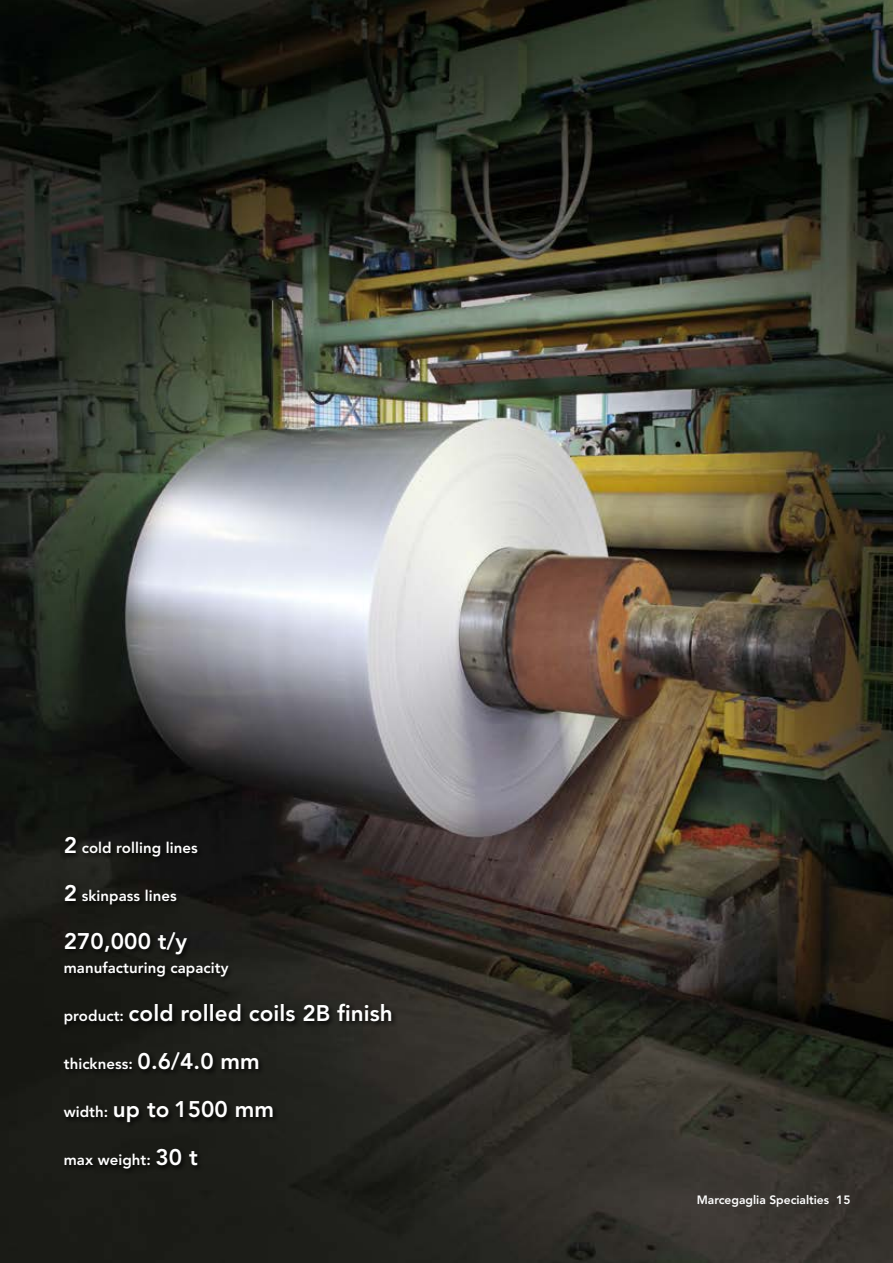
<style>
.page{position:relative;width:893px;height:1263px;background:#fff}
.page>*{position:absolute;margin:0;border:0;box-sizing:border-box;transform-origin:0 0}
.t1{font:800 22.5px "Avenir LT Std";letter-spacing:.005em;color:#fff}
.t2{font:800 15px "Avenir LT Std";letter-spacing:.005em;color:#fff}
.t3{font:800 12px "Avenir";color:#fff}
.s1{font-size:22.5px}
.s2{font-size:15px}
</style>
<div class="page">
<img style="left:0;top:0;width:893px;height:1263px">
<div style="left:62px;top:834px;width:336px;height:340px;background:#000;opacity:.85"></div>
<p class="t2" style="left:64px;top:839px;width:135px"><span class="s1">2</span> cold rolling lines</p>
<p class="t2" style="left:64px;top:887px;width:115px"><span class="s1">2</span> skinpass lines</p>
<h1 class="t1" style="left:64px;top:928px;width:125px">270,000 t/y</h1>
<p class="t2" style="left:64px;top:959px;width:166px">manufacturing capacity</p>
<h1 class="t1" style="left:64px;top:1000px;width:330px"><span class="s2">product:</span> cold rolled coils 2B finish</h1>
<p class="t2" style="left:64px;top:1055px;width:198px">thickness: <span class="s1">0.6/4.0 mm</span></p>
<h1 class="t1" style="left:64px;top:1096px;width:212px"><span class="s2">width:</span> up to 1500 mm</h1>
<p class="t2" style="left:64px;top:1151px;width:136px">max weight: <span class="s1">30 t</span></p>
<p class="t3" style="left:697px;top:1193px;width:155px">Marcegaglia Specialties 15</p>
</div>
